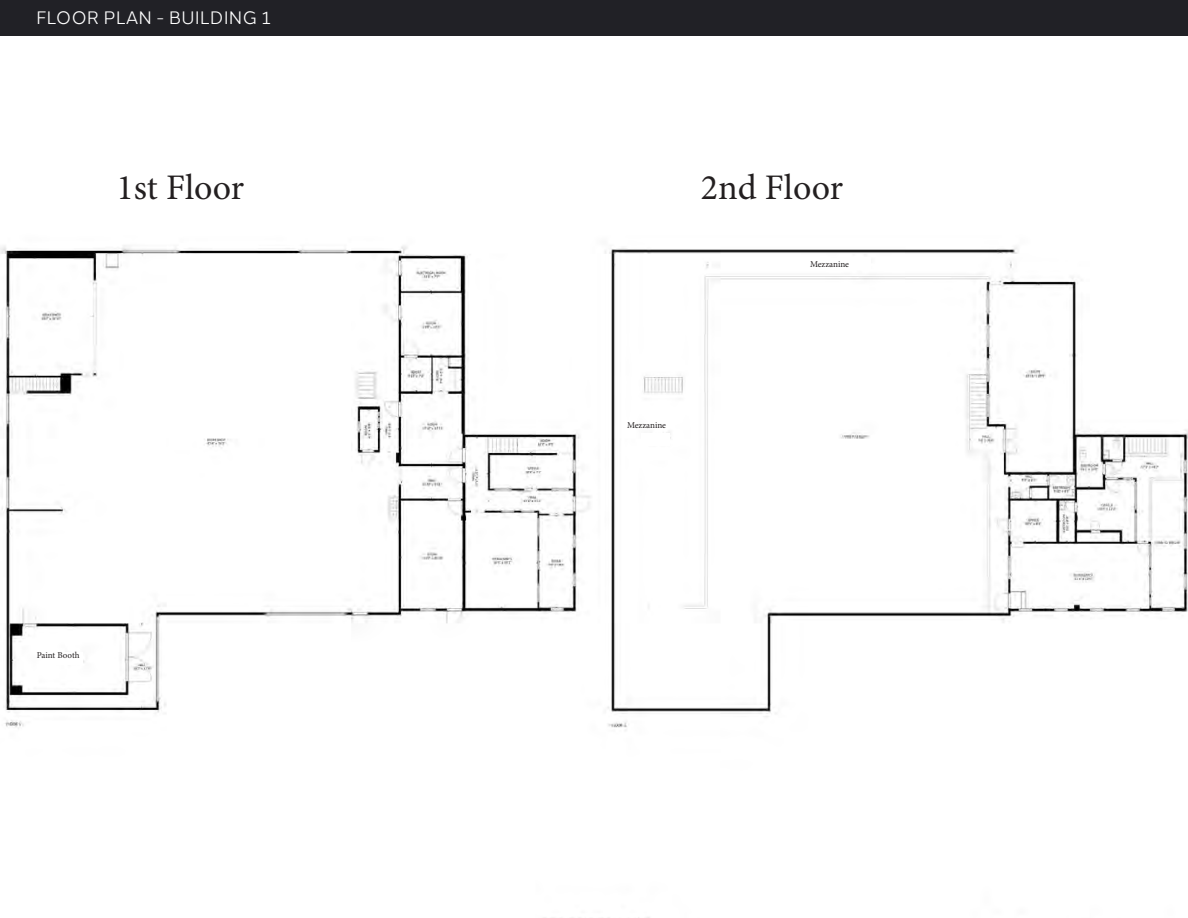
<style>
.page{position:relative;width:1188px;height:918px;background:#fff}
.page>*{position:absolute;margin:0;border:0;box-sizing:border-box;transform-origin:0 0}
.t1{font:36px "Minion Pro";color:#231f20}
.t2{font:18px "Halcom";color:#fff}
.t3{font:9px "Minion Pro";color:#231f20}
</style>
<div class="page">
<div style="left:0;top:0;width:1188px;height:36px;background:#212126"></div>
<img style="left:0;top:245px;width:1188px;height:673px">
<div style="left:54px;top:652px;width:29px;height:12px;background:#fff"></div>
<div style="left:641px;top:433px;width:29px;height:13px;background:#fff"></div>
<div style="left:842px;top:257px;width:29px;height:13px;background:#fff"></div>
<p class="t2" style="left:36px;top:4px;width:237px">FLOOR PLAN - BUILDING 1</p>
<p class="t1" style="left:117px;top:164px;width:129px">1st Floor</p>
<p class="t1" style="left:701px;top:164px;width:144px">2nd Floor</p>
<p class="t3" style="left:37px;top:649px;width:44px">Paint Booth</p>
<p class="t3" style="left:627px;top:419px;width:41px">Mezzanine</p>
<p class="t3" style="left:810px;top:258px;width:41px">Mezzanine</p>
</div>
